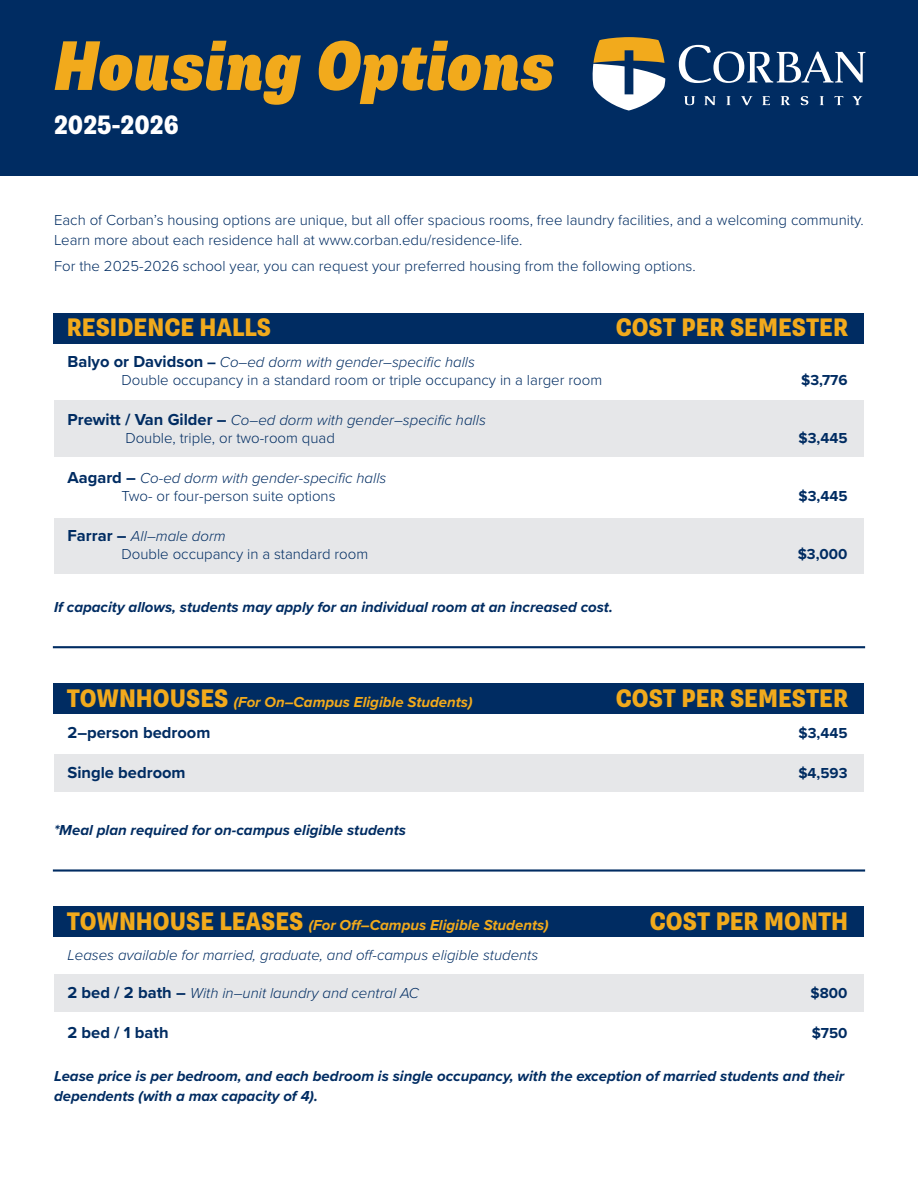
<style>
.page{position:relative;width:918px;height:1188px;background:#fff}
.page>*{position:absolute;margin:0;border:0;box-sizing:border-box;transform-origin:0 0}
.t1{font:italic 900 condensed 70.5px "Supria Sans";color:#f2aa1c}
.t2{font:800 condensed 26.7px "Supria Sans";color:#fff}
.t3{font:800 condensed 25.5px "Supria Sans";color:#f2aa1c}
.t4{font:700 16.5px "Proxima Nova";color:#002c62}
.t5{font:300 15px/19.5px "Proxima Nova";color:#002c62}
.t6{font:italic 300 15px "Proxima Nova";color:#002c62}
.t7{font:italic 700 15px/19.5px "Proxima Nova";color:#002c62}
.t8{font:italic 700 15px "Proxima Nova";color:#f2aa1c}
.t9{font:700 15px "Proxima Nova";color:#002c62}
.s1{font-weight:700;font-style:normal;font-size:16.5px}
.s2{font-weight:700;font-style:normal}
.s3{font-family:"Supria Sans";font-weight:800;font-style:normal;font-stretch:condensed;font-size:25.5px}
</style>
<div class="page">
<div style="left:0;top:0;width:918px;height:176px;background:#002c62"></div>
<svg style="left:679px;top:45px;width:187px;height:38px"></svg>
<svg style="left:684px;top:96px;width:11px;height:9px"></svg>
<svg style="left:704px;top:96px;width:12px;height:9px"></svg>
<svg style="left:726px;top:96px;width:5px;height:9px"></svg>
<svg style="left:741px;top:96px;width:12px;height:9px"></svg>
<svg style="left:762px;top:96px;width:8px;height:9px"></svg>
<svg style="left:781px;top:96px;width:9px;height:9px"></svg>
<svg style="left:801px;top:96px;width:7px;height:9px"></svg>
<svg style="left:820px;top:96px;width:4px;height:9px"></svg>
<svg style="left:834px;top:96px;width:10px;height:9px"></svg>
<svg style="left:852px;top:96px;width:10px;height:9px"></svg>
<svg style="left:592px;top:37px;width:73px;height:74px"></svg>
<div style="left:54px;top:401px;width:810px;height:56px;background:#e6e7e9"></div>
<div style="left:54px;top:518px;width:810px;height:56px;background:#e6e7e9"></div>
<div style="left:53px;top:313px;width:811px;height:31px;background:#002c62"></div>
<div style="left:54px;top:974px;width:810px;height:38px;background:#e6e7e9"></div>
<div style="left:53px;top:906px;width:811px;height:31px;background:#002c62"></div>
<hr style="left:53px;top:646px;width:812px;height:2px;background:#002c62">
<hr style="left:53px;top:869px;width:812px;height:3px;background:#002c62">
<div style="left:54px;top:755px;width:810px;height:37px;background:#e6e7e9"></div>
<div style="left:53px;top:683px;width:811px;height:31px;background:#002c62"></div>
<p class="t1" style="left:54px;top:22px;width:502px">Housing Options</p>
<p class="t2" style="left:54px;top:108px;width:126px">2025-2026</p>
<p class="t5" style="left:54px;top:210px;width:811px">Each of Corban’s housing options are unique, but all offer spacious rooms, free laundry facilities, and a welcoming community.<br>Learn more about each residence hall at www.corban.edu/residence-life.</p>
<p class="t5" style="left:54px;top:255px;width:643px">For the 2025-2026 school year, you can request your preferred housing from the following options.</p>
<p class="t3" style="left:67px;top:312px;width:206px">RESIDENCE HALLS</p>
<p class="t3" style="left:616px;top:312px;width:234px">COST PER SEMESTER</p>
<p class="t6" style="left:68px;top:351px;width:409px"><span class="s1">Balyo or Davidson</span> <span class="s2">–</span> Co–ed dorm with gender–specific halls</p>
<p class="t5" style="left:122px;top:369px;width:482px">Double occupancy in a standard room or triple occupancy in a larger room</p>
<p class="t9" style="left:801px;top:369px;width:48px">$3,776</p>
<p class="t6" style="left:68px;top:409px;width:420px"><span class="s1">Prewitt / Van Gilder –</span> Co–ed dorm with gender–specific halls</p>
<p class="t5" style="left:125px;top:427px;width:211px">Double, triple, or two-room quad</p>
<p class="t9" style="left:799px;top:427px;width:50px">$3,445</p>
<p class="t6" style="left:68px;top:467px;width:320px"><span class="s1">Aagard –</span> Co-ed dorm with gender-specific halls</p>
<p class="t5" style="left:122px;top:485px;width:216px">Two- or four-person suite options</p>
<p class="t9" style="left:799px;top:485px;width:50px">$3,445</p>
<p class="t6" style="left:68px;top:525px;width:160px"><span class="s1">Farrar –</span> All–male dorm</p>
<p class="t5" style="left:122px;top:543px;width:248px">Double occupancy in a standard room</p>
<p class="t9" style="left:798px;top:543px;width:51px">$3,000</p>
<p class="t7" style="left:54px;top:596px;width:560px">If capacity allows, students may apply for an individual room at an increased cost.</p>
<p class="t8" style="left:67px;top:690px;width:407px"><span class="s3">TOWNHOUSES</span> (For On–Campus Eligible Students)</p>
<p class="t3" style="left:616px;top:682px;width:234px">COST PER SEMESTER</p>
<p class="t4" style="left:68px;top:720px;width:144px">2–person bedroom</p>
<p class="t9" style="left:799px;top:722px;width:50px">$3,445</p>
<p class="t4" style="left:68px;top:760px;width:120px">Single bedroom</p>
<p class="t9" style="left:798px;top:762px;width:51px">$4,593</p>
<p class="t7" style="left:54px;top:820px;width:354px">*Meal plan required for on-campus eligible students</p>
<p class="t8" style="left:67px;top:914px;width:484px"><span class="s3">TOWNHOUSE LEASES</span> (For Off–Campus Eligible Students)</p>
<p class="t3" style="left:650px;top:906px;width:200px">COST PER MONTH</p>
<p class="t6" style="left:68px;top:944px;width:472px">Leases available for married, graduate, and off-campus eligible students</p>
<p class="t6" style="left:68px;top:982px;width:353px"><span class="s1">2 bed / 2 bath –</span> With in–unit laundry and central AC</p>
<p class="t9" style="left:811px;top:982px;width:38px">$800</p>
<p class="t4" style="left:68px;top:1020px;width:103px">2 bed / 1 bath</p>
<p class="t9" style="left:812px;top:1022px;width:37px">$750</p>
<p class="t7" style="left:54px;top:1066px;width:792px">Lease price is per bedroom, and each bedroom is single occupancy, with the exception of married students and their dependents (with a max capacity of 4).</p>
</div>
